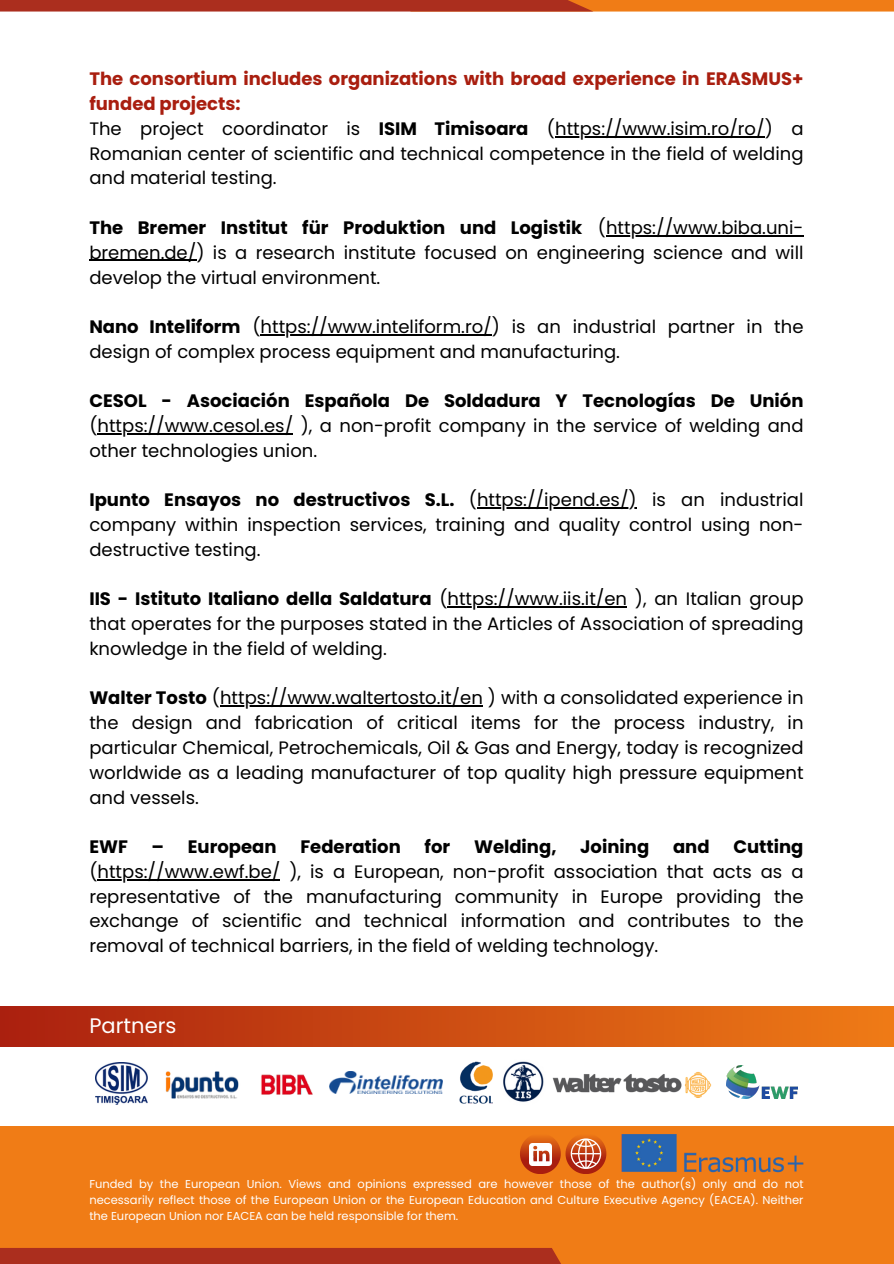
<style>
.page{position:relative;width:894px;height:1264px;background:#fff}
.page>*{position:absolute;margin:0;border:0;box-sizing:border-box;transform-origin:0 0}
.t1{font:21px "Poppins";color:#fff}
.t2{font:18px/24.8px "Poppins";color:#000}
.t3{font:700 18px/24.8px "Poppins";color:#a91e0f}
.t4{font:700 18px "Poppins";color:#000}
.t5{font:11.55px/15.8px "Poppins";color:#fff;text-align:justify}
.s1{font-weight:400;color:#000}
.s2{color:#000}
.s3{font-weight:400}
.s4{font-weight:700}
</style>
<div class="page">
<div style="left:298px;top:0;width:595px;height:12px;background:#f07c16"></div>
<div style="left:0;top:0;width:593px;height:12px;background:#ab2e1e"></div>
<div style="left:0;top:1125px;width:893px;height:138px;background:#f07c16"></div>
<div style="left:0;top:1248px;width:561px;height:15px;background:#ab2e1e"></div>
<div style="left:0;top:1006px;width:893px;height:40px;background:linear-gradient(to right,#aa200f,#ef7b16)"></div>
<svg style="left:520px;top:1137px;width:86px;height:36px"></svg>
<img style="left:529px;top:1143px;width:22px;height:22px">
<hr style="left:555px;top:136px;width:209px;height:1px;background:#000">
<hr style="left:606px;top:235px;width:197px;height:1px;background:#000">
<hr style="left:89px;top:260px;width:107px;height:1px;background:#000">
<hr style="left:260px;top:334px;width:231px;height:1px;background:#000">
<hr style="left:97px;top:433px;width:196px;height:1px;background:#000">
<hr style="left:477px;top:507px;width:159px;height:1px;background:#000">
<hr style="left:447px;top:606px;width:180px;height:1px;background:#000">
<hr style="left:220px;top:705px;width:263px;height:1px;background:#000">
<hr style="left:97px;top:879px;width:183px;height:1px;background:#000">
<img style="left:165px;top:1071px;width:74px;height:27px">
<img style="left:95px;top:1062px;width:52px;height:42px">
<img style="left:261px;top:1074px;width:52px;height:21px">
<img style="left:329px;top:1071px;width:113px;height:22px">
<img style="left:459px;top:1061px;width:33px;height:43px">
<img style="left:503px;top:1061px;width:41px;height:41px">
<img style="left:552px;top:1071px;width:159px;height:27px">
<img style="left:726px;top:1065px;width:71px;height:33px">
<img style="left:611px;top:1125px;width:202px;height:48px">
<h2 class="t3" style="left:89px;top:67px;width:715px">The consortium includes organizations with broad experience in ERASMUS+ funded projects:<br><span class="s1">The project coordinator is</span> <span class="s2">ISIM Timisoara</span> <span class="s1">(https://www.isim.ro/ro/) a</span></h2>
<h2 class="t2" style="left:89px;top:141px;width:715px">Romanian center of scientific and technical competence in the field of welding and material testing.</h2>
<h2 class="t4" style="left:89px;top:215px;width:715px">The Bremer Institut für Produktion und Logistik <span class="s3">(https://www.biba.uni-</span></h2>
<h2 class="t2" style="left:89px;top:240px;width:715px">bremen.de/) is a research institute focused on engineering science and will develop the virtual environment.</h2>
<h2 class="t2" style="left:89px;top:314px;width:715px"><span class="s4">Nano Inteliform</span> (https://www.inteliform.ro/) is an industrial partner in the</h2>
<h2 class="t2" style="left:89px;top:339px;width:532px">design of complex process equipment and manufacturing.</h2>
<h2 class="t2" style="left:89px;top:388px;width:715px"><span class="s4">CESOL - Asociación Española De Soldadura Y Tecnologías De Unión </span>(https://www.cesol.es/ ), a non-profit company in the service of welding and</h2>
<h2 class="t2" style="left:89px;top:438px;width:229px">other technologies union.</h2>
<h2 class="t4" style="left:89px;top:487px;width:366px">Ipunto Ensayos no destructivos S.L.</h2>
<h2 class="t2" style="left:468px;top:487px;width:336px">(https://ipend.es/) is an industrial</h2>
<h2 class="t2" style="left:89px;top:512px;width:715px">company within inspection services, training and quality control using non&shy;destructive testing.</h2>
<h2 class="t2" style="left:89px;top:586px;width:715px"><span class="s4">IIS - Istituto Italiano della Saldatura</span> (https://www.iis.it/en ), an Italian group</h2>
<p class="t2" style="left:89px;top:611px;width:715px">that operates for the purposes stated in the Articles of Association of spreading knowledge in the field of welding.</p>
<p class="t2" style="left:89px;top:685px;width:715px"><span class="s4">Walter Tosto</span> (https://www.waltertosto.it/en ) with a consolidated experience in</p>
<h1 class="t2" style="left:89px;top:710px;width:715px;text-align:justify">the design and fabrication of critical items for the process industry, in particular Chemical, Petrochemicals, Oil &amp; Gas and Energy, today is recognized worldwide as a leading manufacturer of top quality high pressure equipment and vessels.</h1>
<h1 class="t4" style="left:89px;top:834px;width:40px">EWF</h1>
<h1 class="t4" style="left:152px;top:834px;width:126px">– European</h1>
<h1 class="t4" style="left:300px;top:834px;width:102px">Federation</h1>
<h1 class="t4" style="left:424px;top:834px;width:27px">for</h1>
<h1 class="t4" style="left:474px;top:834px;width:84px">Welding,</h1>
<h1 class="t4" style="left:580px;top:834px;width:70px">Joining</h1>
<h1 class="t4" style="left:672px;top:834px;width:38px">and</h1>
<h1 class="t2" style="left:89px;top:834px;width:715px;text-align:right"><span class="s4">Cutting<br></span>(https://www.ewf.be/ ), is a European, non-profit association that acts as a</h1>
<p class="t2" style="left:89px;top:883px;width:715px;text-align:justify">representative of the manufacturing community in Europe providing the exchange of scientific and technical information and contributes to the removal of technical barriers, in the field of welding technology.</p>
<p class="t1" style="left:89px;top:1011px;width:89px">Partners</p>
<p class="t5" style="left:89px;top:1176px;width:715px">Funded by the European Union. Views and opinions expressed are however those of the author(s) only and do not necessarily reflect those of the European Union or the European Education and Culture Executive Agency (EACEA). Neither the European Union nor EACEA can be held responsible for them.</p>
</div>
